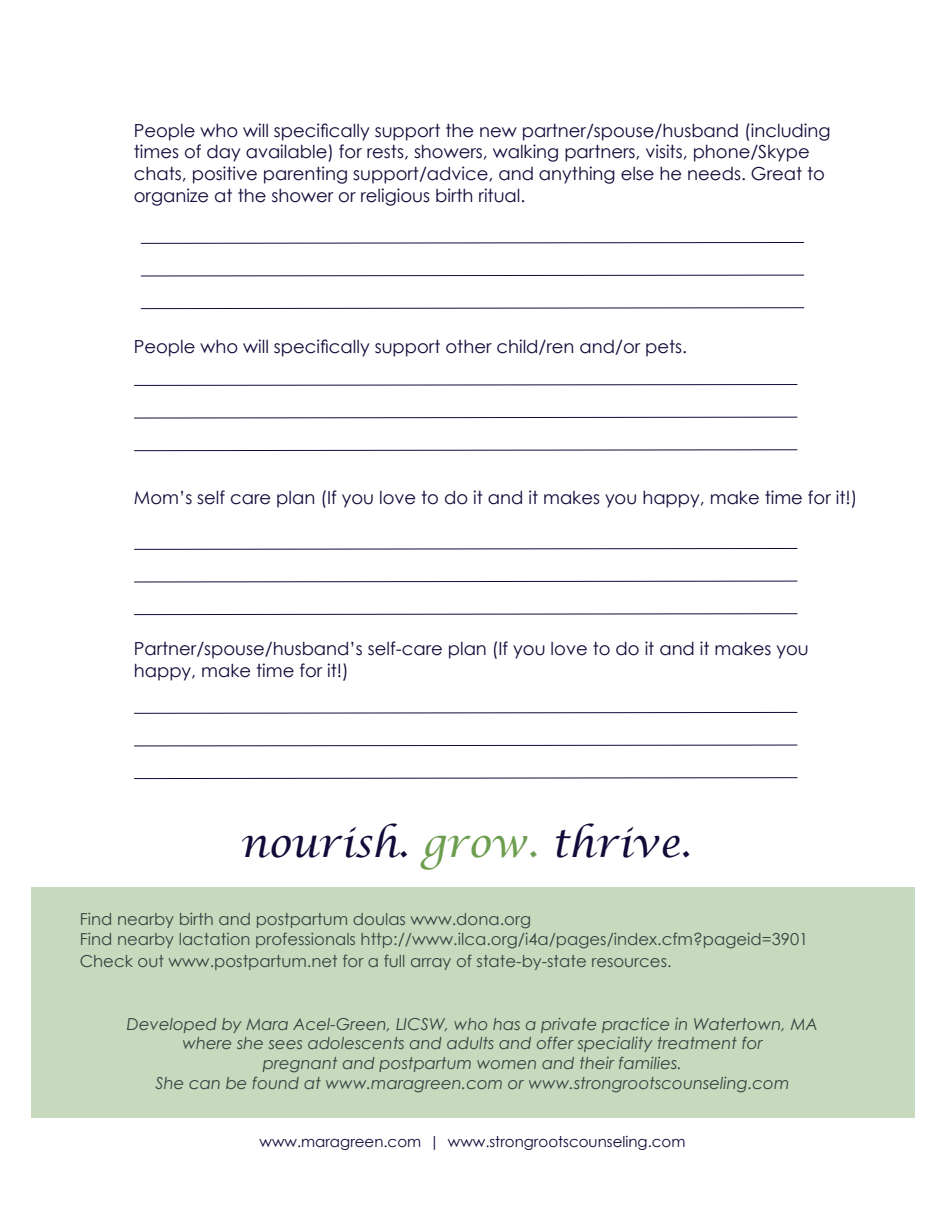
<style>
.page{position:relative;width:945px;height:1215px;background:#fff}
.page>*{position:absolute;margin:0;border:0;box-sizing:border-box;transform-origin:0 0}
.t1{font:italic 39px "Lucida Calligraphy";color:#110b39}
.t2{font:18px/21.6px "Century Gothic";color:#110b39}
.t3{font:italic 16.5px/19.8px "Century Gothic";color:#110b39;text-align:center}
.t4{font:16.5px "Century Gothic";color:#110b39}
.t5{font:15px "Century Gothic";color:#110b39}
.s1{color:#6d9e50}
</style>
<div class="page">
<div style="left:31px;top:887px;width:884px;height:231px;background:#c8dabd"></div>
<svg style="left:140px;top:242px;width:665px;height:2px"></svg>
<svg style="left:140px;top:274px;width:665px;height:3px"></svg>
<svg style="left:140px;top:307px;width:665px;height:2px"></svg>
<svg style="left:134px;top:384px;width:664px;height:2px"></svg>
<svg style="left:134px;top:416px;width:664px;height:3px"></svg>
<svg style="left:134px;top:449px;width:664px;height:2px"></svg>
<svg style="left:134px;top:548px;width:664px;height:2px"></svg>
<svg style="left:134px;top:580px;width:664px;height:3px"></svg>
<svg style="left:134px;top:613px;width:664px;height:2px"></svg>
<svg style="left:134px;top:712px;width:664px;height:2px"></svg>
<svg style="left:134px;top:744px;width:664px;height:3px"></svg>
<svg style="left:134px;top:777px;width:664px;height:2px"></svg>
<p class="t2" style="left:134px;top:119px;width:698px">People who will specifically support the new partner/spouse/husband (including times of day available) for rests, showers, walking partners, visits, phone/Skype chats, positive parenting support/advice, and anything else he needs. Great to organize at the shower or religious birth ritual.</p>
<p class="t2" style="left:134px;top:335px;width:555px">People who will specifically support other child/ren and/or pets.</p>
<p class="t2" style="left:134px;top:486px;width:725px">Mom’s self care plan (If you love to do it and it makes you happy, make time for it!)</p>
<p class="t2" style="left:134px;top:638px;width:677px">Partner/spouse/husband’s self-care plan (If you love to do it and it makes you happy, make time for it!)</p>
<p class="t1" style="left:240px;top:820px;width:453px">nourish. <span class="s1">grow.</span> thrive.</p>
<p class="t4" style="left:80px;top:908px;width:453px">Find nearby birth and postpartum doulas www.dona.org</p>
<p class="t4" style="left:80px;top:928px;width:730px">Find nearby lactation professionals http://www.ilca.org/i4a/pages/index.cfm?pageid=3901</p>
<p class="t4" style="left:80px;top:949px;width:593px">Check out www.postpartum.net for a full array of state-by-state resources.</p>
<p class="t3" style="left:127px;top:1013px;width:693px">Developed by Mara Acel-Green, LICSW, who has a private practice in Watertown, MA where she sees adolescents and adults and offer speciality treatment for<br>pregnant and postpartum women and their families.</p>
<p class="t3" style="left:156px;top:1073px;width:636px">She can be found at www.maragreen.com or www.strongrootscounseling.com</p>
<p class="t5" style="left:260px;top:1131px;width:427px">www.maragreen.com | www.strongrootscounseling.com</p>
</div>
